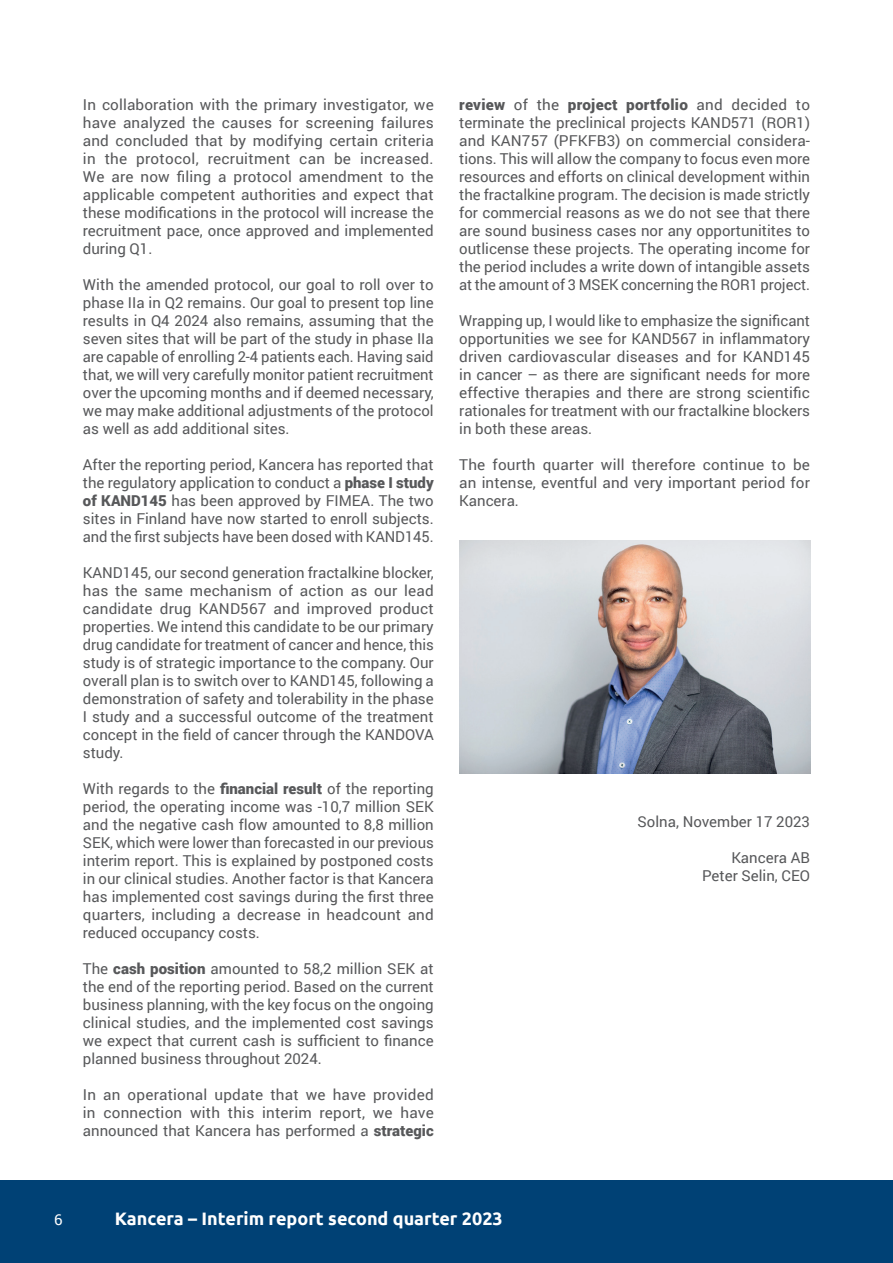
<style>
.page{position:relative;width:893px;height:1263px;background:#fff}
.page>*{position:absolute;margin:0;border:0;box-sizing:border-box;transform-origin:0 0}
.t1{font:700 18px "Ubuntu";color:#fff}
.t2{font:15px/18px "Roboto";color:#57585a;text-align:justify}
.t3{font:15px "Roboto";color:#fff}
.s1{font-weight:900}
</style>
<div class="page">
<div style="left:0;top:1180px;width:893px;height:83px;background:#004175"></div>
<img style="left:459px;top:540px;width:351px;height:234px">
<p class="t2" style="left:83px;top:95px;width:352px">In collaboration with the primary investigator, we have analyzed the causes for screening failures and concluded that by modifying certain criteria in the protocol, recruitment can be increased.<br>We are now filing a protocol amendment to the applicable competent authorities and expect that these modifications in the protocol will increase the recruitment pace, once approved and implemented during Q1.</p>
<p class="t2" style="left:83px;top:275px;width:352px">With the amended protocol, our goal to roll over to phase IIa in Q2 remains. Our goal to present top line results in Q4 2024 also remains, assuming that the seven sites that will be part of the study in phase IIa are capable of enrolling 2-4 patients each. Having said that, we will very carefully monitor patient recruitment over the upcoming months and if deemed necessary, we may make additional adjustments of the protocol as well as add additional sites.</p>
<p class="t2" style="left:83px;top:455px;width:352px">After the reporting period, Kancera has reported that the regulatory application to conduct a <span class="s1">phase I study of KAND145</span> has been approved by FIMEA. The two sites in Finland have now started to enroll subjects. and the first subjects have been dosed with KAND145.</p>
<p class="t2" style="left:83px;top:563px;width:352px">KAND145, our second generation fractalkine blocker, has the same mechanism of action as our lead candidate drug KAND567 and improved product properties. We intend this candidate to be our primary drug candidate for treatment of cancer and hence, this study is of strategic importance to the company. Our overall plan is to switch over to KAND145, following a demonstration of safety and tolerability in the phase I study and a successful outcome of the treatment concept in the field of cancer through the KANDOVA study.</p>
<p class="t2" style="left:83px;top:779px;width:352px">With regards to the <span class="s1">financial result</span> of the reporting period, the operating income was -10,7 million SEK and the negative cash flow amounted to 8,8 million SEK, which were lower than forecasted in our previous interim report. This is explained by postponed costs in our clinical studies. Another factor is that Kancera has implemented cost savings during the first three quarters, including a decrease in headcount and reduced occupancy costs.</p>
<p class="t2" style="left:83px;top:959px;width:352px">The <span class="s1">cash position</span> amounted to 58,2 million SEK at the end of the reporting period. Based on the current business planning, with the key focus on the ongoing clinical studies, and the implemented cost savings we expect that current cash is sufficient to finance planned business throughout 2024.</p>
<p class="t2" style="left:83px;top:1085px;width:352px">In an operational update that we have provided in connection with this interim report, we have announced that Kancera has performed a <span class="s1">strategic</span></p>
<p class="t2" style="left:459px;top:95px;width:352px"><span class="s1">review</span> of the <span class="s1">project portfolio</span> and decided to terminate the preclinical projects KAND571 (ROR1) and KAN757 (PFKFB3) on commercial considera&shy;tions. This will allow the company to focus even more resources and efforts on clinical development within the fractalkine program. The decision is made strictly for commercial reasons as we do not see that there are sound business cases nor any opportunitites to outlicense these projects. The operating income for the period includes a write down of intangible assets at the amount of 3 MSEK concerning the ROR1 project.</p>
<p class="t2" style="left:459px;top:311px;width:352px">Wrapping up, I would like to emphasize the significant opportunities we see for KAND567 in inflammatory driven cardiovascular diseases and for KAND145 in cancer – as there are significant needs for more effective therapies and there are strong scientific rationales for treatment with our fractalkine blockers in both these areas.</p>
<p class="t2" style="left:459px;top:455px;width:352px">The fourth quarter will therefore continue to be an intense, eventful and very important period for Kancera.</p>
<p class="t2" style="left:638px;top:812px;width:174px">Solna, November 17 2023</p>
<p class="t2" style="left:702px;top:848px;width:110px;text-align:right">Kancera AB<br>Peter Selin, CEO</p>
<p class="t3" style="left:54px;top:1209px;width:10px">6</p>
<p class="t1" style="left:115px;top:1208px;width:389px">Kancera – Interim report second quarter 2023</p>
</div>
